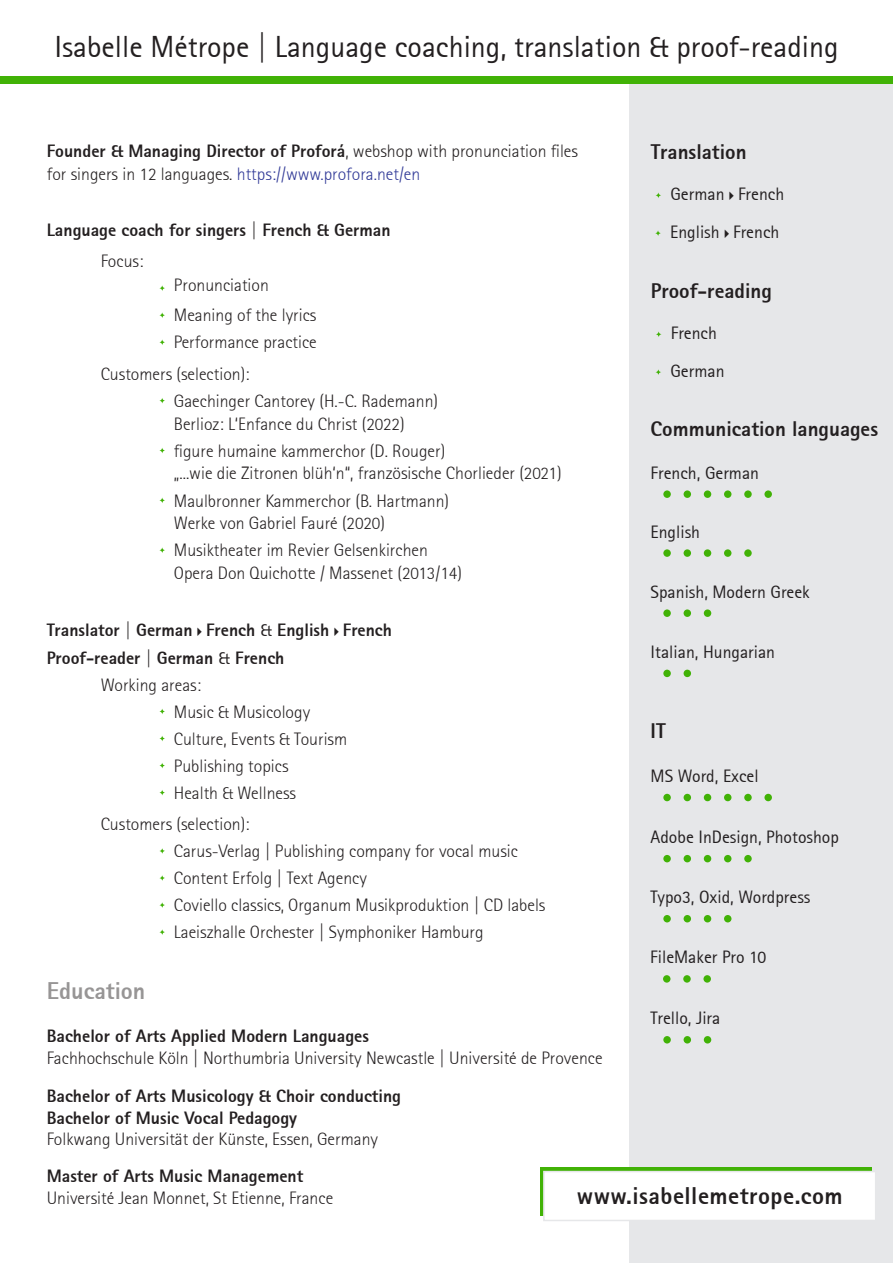
<style>
.page{position:relative;width:893px;height:1263px;background:#fff}
.page>*{position:absolute;margin:0;border:0;box-sizing:border-box;transform-origin:0 0}
.t1{font:30px "Agfa Rotis Sans Serif";color:#231f20}
.t2{font:800 24px "Agfa Rotis Sans Serif";letter-spacing:.02em;color:#231f20}
.t3{font:800 24px "Agfa Rotis Sans Serif";color:#979595}
.t4{font:800 21px "Agfa Rotis Sans Serif";color:#231f20}
.t5{font:300 17.7px/22.8px "Agfa Rotis Sans Serif";color:#231f20}
.t6{font:800 17.7px/21.6px "Agfa Rotis Sans Serif";color:#231f20}
.t7{font:17.7px/37.8px "Agfa Rotis Sans Serif";color:#231f20}
.s1{font-weight:800}
.s2{color:#2f3896}
.s3{font-weight:400}
</style>
<div class="page">
<div style="left:629px;top:81px;width:264px;height:1182px;background:#e6e7e9"></div>
<svg style="left:159px;top:285px;width:6px;height:6px"></svg>
<svg style="left:159px;top:312px;width:6px;height:6px"></svg>
<svg style="left:159px;top:339px;width:6px;height:6px"></svg>
<svg style="left:159px;top:397px;width:6px;height:7px"></svg>
<svg style="left:159px;top:447px;width:6px;height:7px"></svg>
<svg style="left:159px;top:497px;width:6px;height:6px"></svg>
<svg style="left:159px;top:547px;width:6px;height:6px"></svg>
<div style="left:0;top:77px;width:893px;height:7px;background:#41b206"></div>
<div style="left:663px;top:490px;width:8px;height:8px;background:#41b206;border-radius:50%"></div>
<div style="left:684px;top:490px;width:7px;height:8px;background:#41b206;border-radius:50%"></div>
<div style="left:704px;top:490px;width:7px;height:8px;background:#41b206;border-radius:50%"></div>
<div style="left:724px;top:490px;width:7px;height:8px;background:#41b206;border-radius:50%"></div>
<div style="left:744px;top:490px;width:8px;height:8px;background:#41b206;border-radius:50%"></div>
<div style="left:764px;top:490px;width:8px;height:8px;background:#41b206;border-radius:50%"></div>
<div style="left:663px;top:549px;width:8px;height:8px;background:#41b206;border-radius:50%"></div>
<div style="left:684px;top:549px;width:7px;height:8px;background:#41b206;border-radius:50%"></div>
<div style="left:704px;top:549px;width:7px;height:8px;background:#41b206;border-radius:50%"></div>
<div style="left:724px;top:549px;width:7px;height:8px;background:#41b206;border-radius:50%"></div>
<div style="left:744px;top:549px;width:8px;height:8px;background:#41b206;border-radius:50%"></div>
<div style="left:663px;top:609px;width:8px;height:8px;background:#41b206;border-radius:50%"></div>
<div style="left:684px;top:609px;width:7px;height:8px;background:#41b206;border-radius:50%"></div>
<div style="left:704px;top:609px;width:7px;height:8px;background:#41b206;border-radius:50%"></div>
<div style="left:663px;top:670px;width:8px;height:7px;background:#41b206;border-radius:50%"></div>
<div style="left:684px;top:670px;width:7px;height:7px;background:#41b206;border-radius:50%"></div>
<div style="left:663px;top:794px;width:8px;height:7px;background:#41b206;border-radius:50%"></div>
<div style="left:684px;top:794px;width:7px;height:7px;background:#41b206;border-radius:50%"></div>
<div style="left:704px;top:794px;width:7px;height:7px;background:#41b206;border-radius:50%"></div>
<div style="left:724px;top:794px;width:7px;height:7px;background:#41b206;border-radius:50%"></div>
<div style="left:744px;top:794px;width:8px;height:7px;background:#41b206;border-radius:50%"></div>
<div style="left:764px;top:794px;width:8px;height:7px;background:#41b206;border-radius:50%"></div>
<div style="left:663px;top:855px;width:8px;height:7px;background:#41b206;border-radius:50%"></div>
<div style="left:684px;top:855px;width:7px;height:7px;background:#41b206;border-radius:50%"></div>
<div style="left:704px;top:855px;width:7px;height:7px;background:#41b206;border-radius:50%"></div>
<div style="left:724px;top:855px;width:7px;height:7px;background:#41b206;border-radius:50%"></div>
<div style="left:744px;top:855px;width:8px;height:7px;background:#41b206;border-radius:50%"></div>
<div style="left:663px;top:915px;width:8px;height:7px;background:#41b206;border-radius:50%"></div>
<div style="left:684px;top:915px;width:7px;height:7px;background:#41b206;border-radius:50%"></div>
<div style="left:704px;top:915px;width:7px;height:7px;background:#41b206;border-radius:50%"></div>
<div style="left:724px;top:915px;width:7px;height:7px;background:#41b206;border-radius:50%"></div>
<div style="left:663px;top:975px;width:7px;height:8px;background:#41b206;border-radius:50%"></div>
<div style="left:683px;top:975px;width:8px;height:8px;background:#41b206;border-radius:50%"></div>
<div style="left:703px;top:975px;width:8px;height:8px;background:#41b206;border-radius:50%"></div>
<div style="left:663px;top:1036px;width:8px;height:7px;background:#41b206;border-radius:50%"></div>
<div style="left:684px;top:1036px;width:7px;height:7px;background:#41b206;border-radius:50%"></div>
<div style="left:704px;top:1036px;width:7px;height:7px;background:#41b206;border-radius:50%"></div>
<svg style="left:655px;top:192px;width:6px;height:6px"></svg>
<svg style="left:655px;top:230px;width:6px;height:6px"></svg>
<svg style="left:655px;top:331px;width:7px;height:6px"></svg>
<svg style="left:655px;top:369px;width:6px;height:6px"></svg>
<svg style="left:159px;top:708px;width:6px;height:7px"></svg>
<svg style="left:159px;top:735px;width:6px;height:7px"></svg>
<svg style="left:159px;top:762px;width:6px;height:7px"></svg>
<svg style="left:159px;top:789px;width:6px;height:7px"></svg>
<svg style="left:159px;top:848px;width:6px;height:6px"></svg>
<svg style="left:159px;top:875px;width:6px;height:6px"></svg>
<svg style="left:159px;top:902px;width:6px;height:6px"></svg>
<svg style="left:159px;top:929px;width:6px;height:6px"></svg>
<div style="left:540px;top:1167px;width:331px;height:49px;background:linear-gradient(to right,#41b206,#41b206)"></div>
<div style="left:544px;top:1171px;width:332px;height:49px;background:#fff"></div>
<div style="left:543px;top:1171px;width:333px;height:50px;border:2px solid #e6e7e9"></div>
<h1 class="t1" style="left:54px;top:29px;width:786px">Isabelle Métrope | Language coaching, translation &amp; proof-reading</h1>
<p class="t5" style="left:47px;top:140px;width:533px"><span class="s1">Founder &amp; Managing Director of Proforá</span>, webshop with pronunciation files for singers in 12 languages. <span class="s2">https://www.profora.net/en</span></p>
<p class="t6" style="left:47px;top:219px;width:345px">Language coach for singers | French &amp; German</p>
<p class="t5" style="left:101px;top:250px;width:44px">Focus:</p>
<p class="t5" style="left:174px;top:270px;width:144px;line-height:30px">Pronunciation<br>Meaning of the lyrics</p>
<p class="t5" style="left:101px;top:327px;width:218px;line-height:31.3px;text-indent:73px">Performance practice<br>Customers (selection):</p>
<p class="t5" style="left:174px;top:389px;width:266px">Gaechinger Cantorey (H.-C. Rademann)<br>Berlioz: L‘Enfance du Christ (2022)</p>
<p class="t5" style="left:174px;top:439px;width:389px">figure humaine kammerchor (D. Rouger)<br>„...wie die Zitronen blüh‘n“, französische Chorlieder (2021)</p>
<p class="t5" style="left:174px;top:489px;width:277px">Maulbronner Kammerchor (B. Hartmann)<br>Werke von Gabriel Fauré (2020)</p>
<p class="t5" style="left:174px;top:539px;width:290px">Musiktheater im Revier Gelsenkirchen<br>Opera Don Quichotte / Massenet (2013/14)</p>
<p class="t6" style="left:47px;top:619px;width:347px">Translator | German✔French <span class="s3">&amp;</span> English✔French</p>
<p class="t6" style="left:47px;top:646px;width:239px">Proof-reader | German <span class="s3">&amp;</span> French</p>
<p class="t5" style="left:101px;top:673px;width:102px">Working areas:</p>
<p class="t5" style="left:174px;top:700px;width:138px">Music &amp; Musicology</p>
<p class="t5" style="left:174px;top:727px;width:175px">Culture, Events &amp; Tourism</p>
<p class="t5" style="left:174px;top:754px;width:116px">Publishing topics</p>
<p class="t5" style="left:174px;top:781px;width:124px">Health &amp; Wellness</p>
<p class="t5" style="left:174px;top:811px;width:373px;line-height:27px;text-indent:-73px">Customers (selection):<br>Carus-Verlag | Publishing company for vocal music Content Erfolg | Text Agency<br>Coviello classics, Organum Musikproduktion | CD labels Laeiszhalle Orchester | Symphoniker Hamburg</p>
<h2 class="t3" style="left:47px;top:976px;width:100px">Education</h2>
<p class="t6" style="left:47px;top:1025px;width:324px">Bachelor of Arts Applied Modern Languages</p>
<p class="t5" style="left:47px;top:1046px;width:557px">Fachhochschule Köln | Northumbria University Newcastle | Université de Provence</p>
<p class="t4" style="left:651px;top:139px;width:97px">Translation</p>
<p class="t7" style="left:670px;top:175px;width:116px">German✔French<br>English✔French</p>
<p class="t4" style="left:651px;top:277px;width:122px">Proof-reading</p>
<p class="t7" style="left:670px;top:314px;width:56px">French<br>German</p>
<p class="t4" style="left:651px;top:415px;width:229px">Communication languages</p>
<p class="t7" style="left:651px;top:454px;width:110px">French, German</p>
<p class="t7" style="left:651px;top:513px;width:51px">English</p>
<p class="t7" style="left:651px;top:573px;width:161px">Spanish, Modern Greek</p>
<p class="t7" style="left:651px;top:633px;width:126px">Italian, Hungarian</p>
<p class="t4" style="left:651px;top:718px;width:17px">IT</p>
<p class="t7" style="left:651px;top:757px;width:110px">MS Word, Excel</p>
<p class="t7" style="left:651px;top:818px;width:190px">Adobe InDesign, Photoshop</p>
<p class="t7" style="left:651px;top:878px;width:161px">Typo3, Oxid, Wordpress</p>
<p class="t7" style="left:650px;top:938px;width:117px">FileMaker Pro 10</p>
<p class="t7" style="left:651px;top:999px;width:71px">Trello, Jira</p>
<p class="t6" style="left:47px;top:1085px;width:356px">Bachelor of Arts Musicology &amp; Choir conducting<br>Bachelor of Music Vocal Pedagogy</p>
<p class="t5" style="left:47px;top:1128px;width:333px">Folkwang Universität der Künste, Essen, Germany</p>
<p class="t6" style="left:47px;top:1165px;width:258px">Master of Arts Music Management</p>
<p class="t5" style="left:47px;top:1186px;width:288px">Université Jean Monnet, St Etienne, France</p>
<h2 class="t2" style="left:577px;top:1181px;width:268px">www.isabellemetrope.com</h2>
</div>
